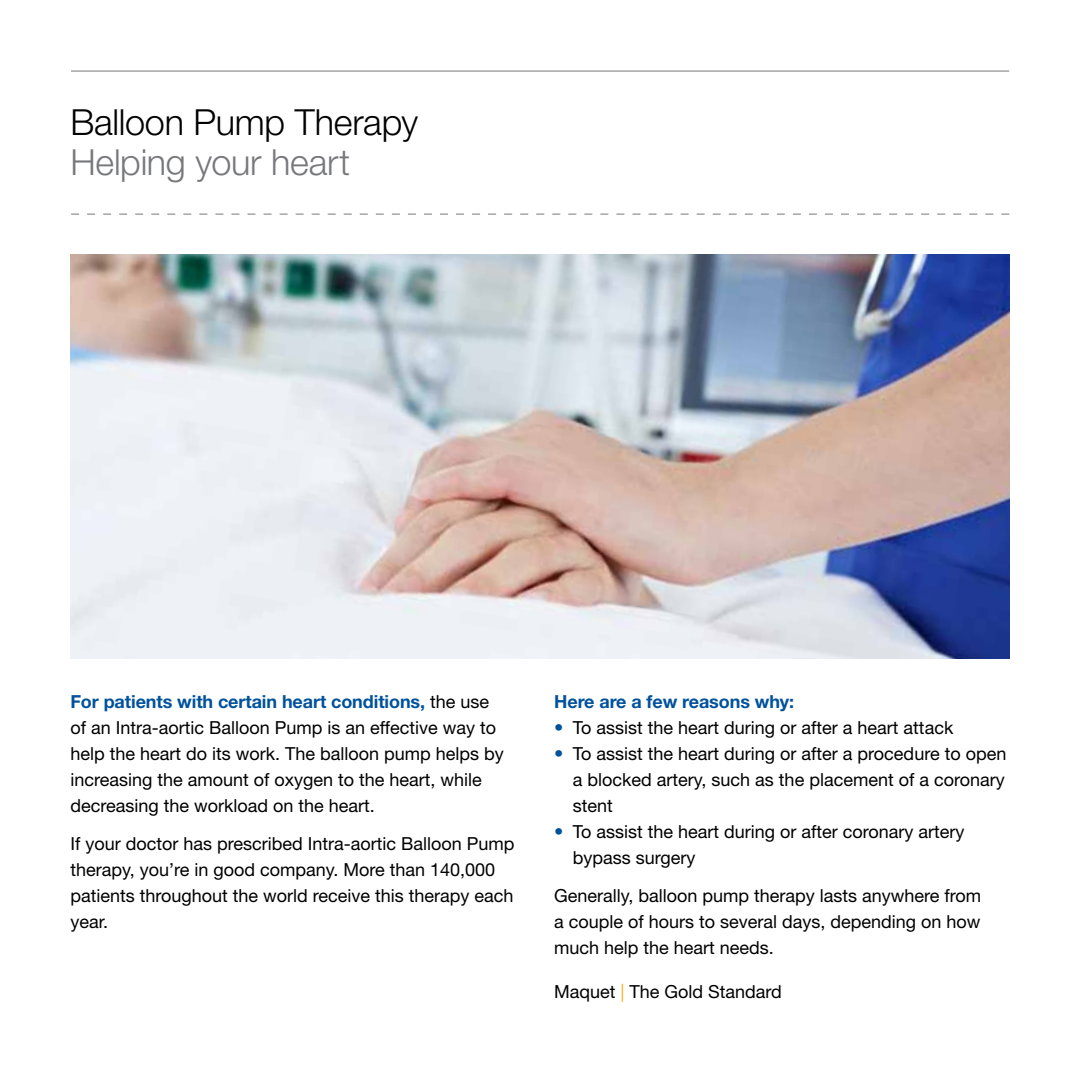
<style>
.page{position:relative;width:1080px;height:1080px;background:#fff}
.page>*{position:absolute;margin:0;border:0;box-sizing:border-box;transform-origin:0 0}
.t1{font:300 36px "Helvetica Neue LT Std";letter-spacing:-.01em;color:#000}
.t2{font:300 36px "Helvetica Neue LT Std";letter-spacing:-.01em;color:#77787b}
.t3{font:18px/26px "Helvetica Neue LT Std";color:#000}
.t4{font:700 18px "Helvetica Neue LT Std";letter-spacing:-.005em;color:#00529c}
.s1{font-weight:700;color:#00529c}
.s2{font-weight:700;font-size:18.6px;color:#00529c}
.s3{color:#fcaf17}
</style>
<div class="page">
<hr style="left:71px;top:71px;width:938px;height:1px;background:#77787b">
<svg style="left:71px;top:214px;width:938px;height:1px"></svg>
<img style="left:71px;top:254px;width:939px;height:404px">
<h1 class="t1" style="left:70px;top:101px;width:349px">Balloon Pump Therapy</h1>
<h1 class="t2" style="left:70px;top:141px;width:281px">Helping your heart</h1>
<p class="t3" style="left:70px;top:689px;width:435px"><span class="s1">For patients with certain heart conditions,</span> the use of an Intra-aortic Balloon Pump is an effective way to help the heart do its work. The balloon pump helps by increasing the amount of oxygen to the heart, while decreasing the workload on the heart.</p>
<p class="t3" style="left:70px;top:830px;width:446px">If your doctor has prescribed Intra-aortic Balloon Pump therapy, you’re in good company. More than 140,000 patients throughout the world receive this therapy each year.</p>
<p class="t4" style="left:554px;top:691px;width:242px">Here are a few reasons why:</p>
<p class="t3" style="left:554px;top:715px;width:401px"><span class="s2">•</span> To assist the heart during or after a heart attack</p>
<p class="t3" style="left:573px;top:741px;width:435px;text-align:justify;text-indent:-19px"><span class="s2">•</span> To assist the heart during or after a procedure to open a blocked artery, such as the placement of a coronary stent</p>
<p class="t3" style="left:573px;top:819px;width:393px;text-indent:-19px"><span class="s2">•</span> To assist the heart during or after coronary artery bypass surgery</p>
<p class="t3" style="left:554px;top:882px;width:429px;text-align:justify">Generally, balloon pump therapy lasts anywhere from a couple of hours to several days, depending on how much help the heart needs.</p>
<p class="t3" style="left:554px;top:978px;width:229px">Maquet <span class="s3">|</span> The Gold Standard</p>
</div>
